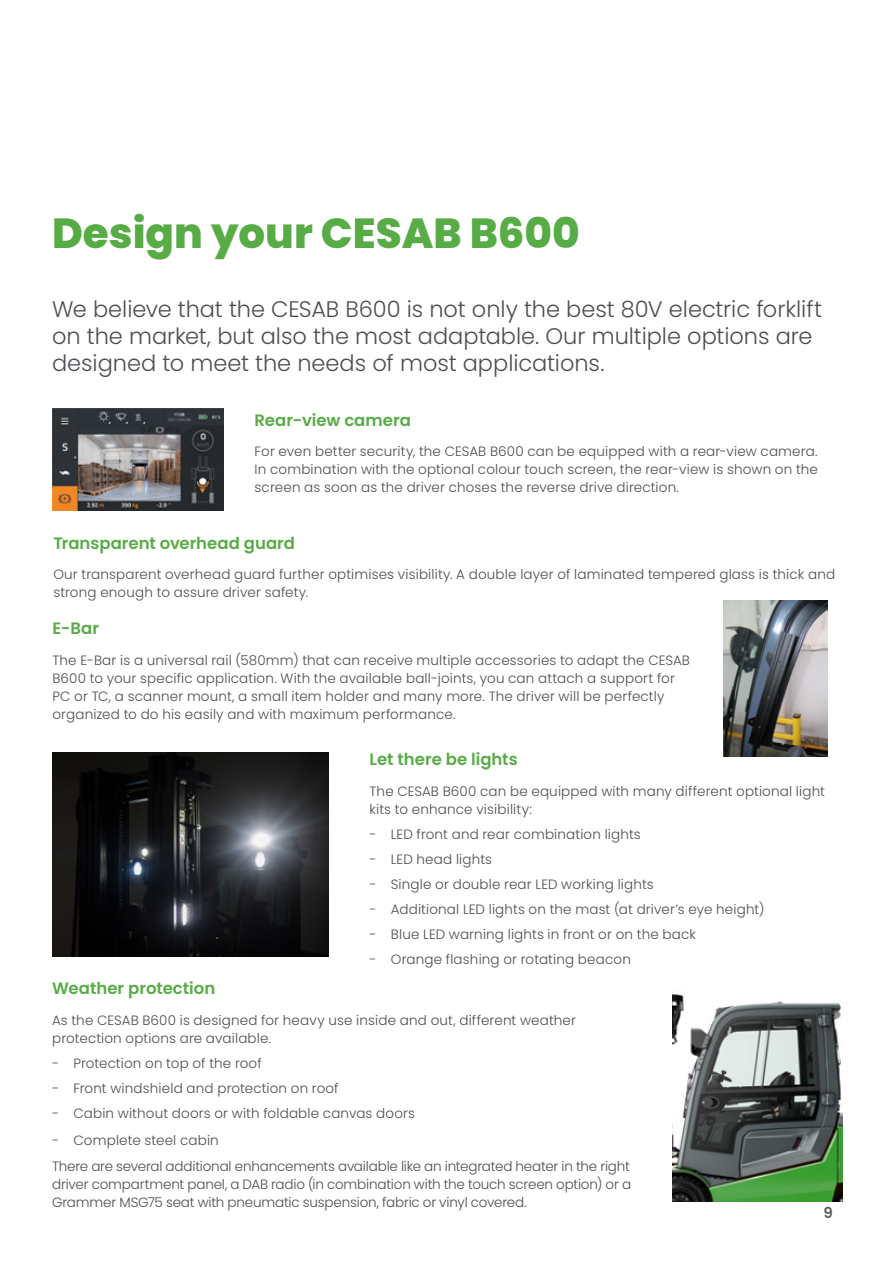
<style>
.page{position:relative;width:893px;height:1263px;background:#fff}
.page>*{position:absolute;margin:0;border:0;box-sizing:border-box;transform-origin:0 0}
.t1{font:800 42px "Poppins";color:#57ac45}
.t2{font:300 22.5px/27px "Poppins";letter-spacing:-.005em;color:#4e4d53}
.t3{font:600 16.5px "Poppins";color:#57ac45}
.t4{font:600 15px "Poppins";color:#585e5c}
.t5{font:300 13.5px/18px "Poppins";letter-spacing:.01em;color:#4e4d53}
.t6{font:300 13.5px/18px "Poppins";letter-spacing:-.015em;color:#4e4d53}
.t7{font:300 13.5px/26.5px "Poppins";letter-spacing:-.01em;color:#4e4d53}
</style>
<div class="page">
<img style="left:52px;top:752px;width:277px;height:204px">
<img style="left:672px;top:991px;width:170px;height:211px">
<img style="left:52px;top:408px;width:171px;height:103px">
<img style="left:724px;top:600px;width:104px;height:156px">
<h1 class="t1" style="left:52px;top:209px;width:529px">Design your CESAB B600</h1>
<h2 class="t2" style="left:52px;top:296px;width:771px">We believe that the CESAB B600 is not only the best 80V electric forklift on the market, but also the most adaptable. Our multiple options are designed to meet the needs of most applications.</h2>
<p class="t3" style="left:255px;top:410px;width:158px">Rear-view camera</p>
<p class="t5" style="left:255px;top:443px;width:565px;text-align:justify">For even better security, the CESAB B600 can be equipped with a rear-view camera.<br>In combination with the optional colour touch screen, the rear-view is shown on the screen as soon as the driver choses the reverse drive direction.</p>
<p class="t3" style="left:53px;top:533px;width:243px">Transparent overhead guard</p>
<p class="t5" style="left:53px;top:566px;width:783px">Our transparent overhead guard further optimises visibility. A double layer of laminated tempered glass is thick and strong enough to assure driver safety.</p>
<p class="t3" style="left:52px;top:618px;width:48px">E-Bar</p>
<p class="t5" style="left:52px;top:651px;width:639px">The E-Bar is a universal rail (580mm) that can receive multiple accessories to adapt the CESAB B600 to your specific application. With the available ball-joints, you can attach a support for PC or TC, a scanner mount, a small item holder and many more. The driver will be perfectly organized to do his easily and with maximum performance.</p>
<p class="t3" style="left:370px;top:750px;width:150px">Let there be lights</p>
<p class="t5" style="left:370px;top:782px;width:457px">The CESAB B600 can be equipped with many different optional light kits to enhance visibility:</p>
<p class="t5" style="left:370px;top:825px;width:273px">- LED front and rear combination lights</p>
<p class="t5" style="left:370px;top:850px;width:124px">- LED head lights</p>
<p class="t5" style="left:370px;top:875px;width:286px">- Single or double rear LED working lights</p>
<p class="t5" style="left:370px;top:900px;width:396px">- Additional LED lights on the mast (at driver’s eye height)</p>
<p class="t5" style="left:370px;top:925px;width:328px">- Blue LED warning lights in front or on the back</p>
<p class="t5" style="left:370px;top:950px;width:263px">- Orange flashing or rotating beacon</p>
<p class="t3" style="left:52px;top:979px;width:165px">Weather protection</p>
<p class="t5" style="left:52px;top:1011px;width:525px">As the CESAB B600 is designed for heavy use inside and out, different weather protection options are available.</p>
<p class="t5" style="left:52px;top:1054px;width:211px">- Protection on top of the roof</p>
<p class="t5" style="left:52px;top:1079px;width:288px">- Front windshield and protection on roof</p>
<p class="t5" style="left:52px;top:1104px;width:365px">- Cabin without doors or with foldable canvas doors</p>
<p class="t7" style="left:52px;top:1127px;width:579px">- Complete steel cabin<br>There are several additional enhancements available like an integrated heater in the right</p>
<p class="t6" style="left:52px;top:1175px;width:580px">driver compartment panel, a DAB radio (in combination with the touch screen option) or a<br>Grammer MSG75 seat with pneumatic suspension, fabric or vinyl covered.</p>
<p class="t4" style="left:823px;top:1204px;width:11px">9</p>
</div>
